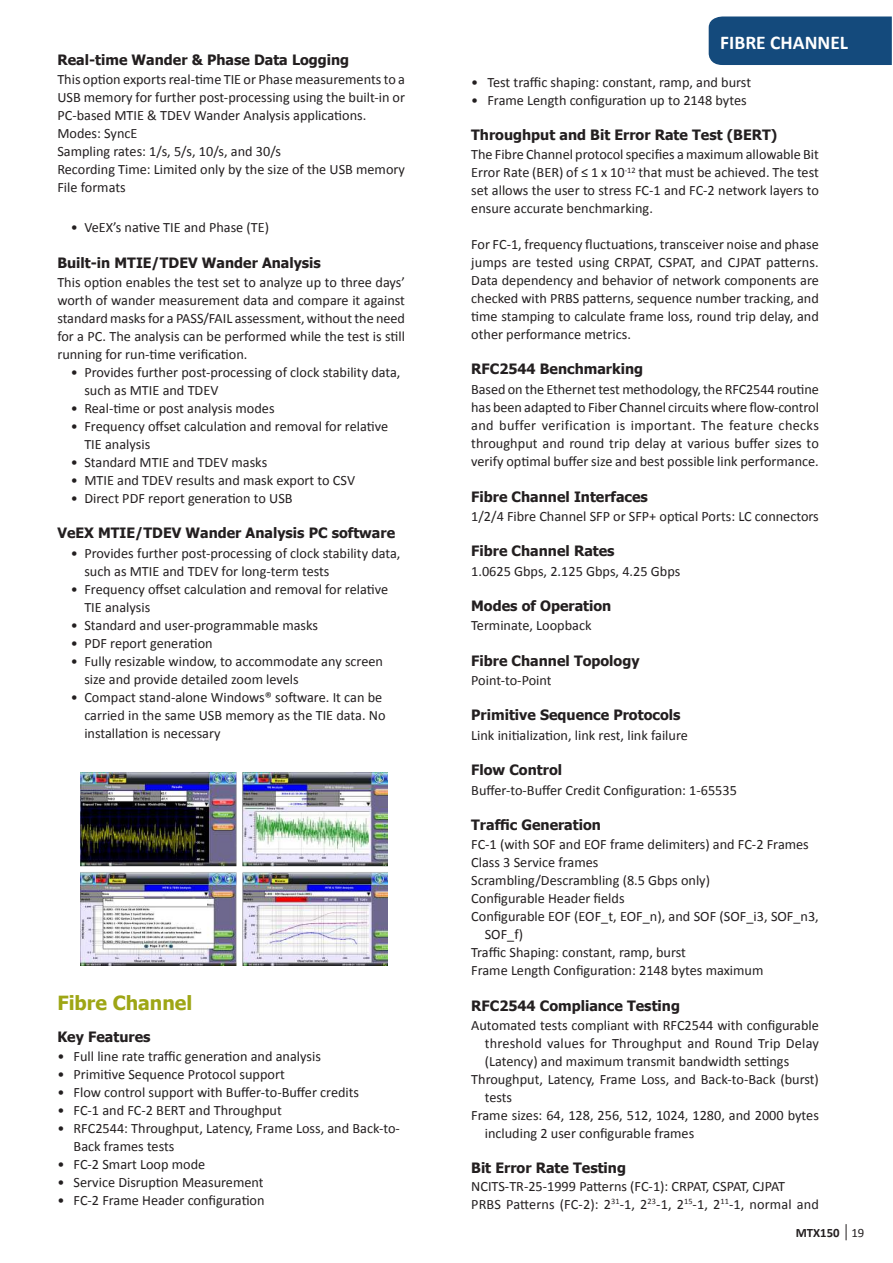
<style>
.page{position:relative;width:893px;height:1263px;background:#fff}
.page>*{position:absolute;margin:0;border:0;box-sizing:border-box;transform-origin:0 0}
.t1{font:700 19.5px "Calibri";color:#fff}
.t2{font:700 19.5px "Tahoma";color:#9ea615}
.t3{font:14.25px/18px "Calibri";color:#231f20}
.t4{font:700 14.25px "Tahoma";color:#231f20}
.t5{font:700 12.75px "Calibri";color:#231f20}
.s1{font-weight:400}
</style>
<div class="page">
<svg style="left:846px;top:1224px;width:1px;height:16px"></svg>
<div style="left:709px;top:17px;width:183px;height:48px;background:#144a7c"></div>
<img style="left:81px;top:772px;width:306px;height:194px">
<p class="t4" style="left:57px;top:50px;width:293px">Real-time Wander &amp; Phase Data Logging</p>
<p class="t3" style="left:57px;top:70px;width:349px">This option exports real-time TIE or Phase measurements to a USB memory for further post-processing using the built-in or PC-based MTIE &amp; TDEV Wander Analysis applications.<br>Modes: SyncE<br>Sampling rates: 1/s, 5/s, 10/s, and 30/s<br>Recording Time: Limited only by the size of the USB memory File formats</p>
<p class="t3" style="left:71px;top:218px;width:200px">• VeEX’s native TIE and Phase (TE)</p>
<p class="t4" style="left:57px;top:253px;width:265px">Built-in MTIE/TDEV Wander Analysis</p>
<p class="t3" style="left:57px;top:273px;width:349px;text-align:justify">This option enables the test set to analyze up to three days’ worth of wander measurement data and compare it against standard masks for a PASS/FAIL assessment, without the need for a PC. The analysis can be performed while the test is still running for run-time verification.</p>
<p class="t3" style="left:84px;top:363px;width:318px;text-indent:-14px">• Provides further post-processing of clock stability data, such as MTIE and TDEV</p>
<p class="t3" style="left:71px;top:399px;width:205px">• Real-time or post analysis modes</p>
<p class="t3" style="left:84px;top:417px;width:305px;text-indent:-14px">• Frequency offset calculation and removal for relative<br>TIE analysis</p>
<p class="t3" style="left:71px;top:453px;width:198px">• Standard MTIE and TDEV masks</p>
<p class="t3" style="left:71px;top:471px;width:286px">• MTIE and TDEV results and mask export to CSV</p>
<p class="t3" style="left:71px;top:489px;width:223px">• Direct PDF report generation to USB</p>
<p class="t4" style="left:57px;top:523px;width:339px">VeEX MTIE/TDEV Wander Analysis PC software</p>
<p class="t3" style="left:84px;top:544px;width:318px;text-indent:-14px">• Provides further post-processing of clock stability data, such as MTIE and TDEV for long-term tests</p>
<p class="t3" style="left:84px;top:580px;width:305px;text-indent:-14px">• Frequency offset calculation and removal for relative<br>TIE analysis</p>
<p class="t3" style="left:71px;top:616px;width:249px">• Standard and user-programmable masks</p>
<p class="t3" style="left:71px;top:634px;width:143px">• PDF report generation</p>
<p class="t3" style="left:84px;top:652px;width:300px;text-indent:-14px">• Fully resizable window, to accommodate any screen size and provide detailed zoom levels</p>
<p class="t3" style="left:84px;top:688px;width:303px;text-indent:-14px">• Compact stand-alone Windows® software. It can be carried in the same USB memory as the TIE data. No installation is necessary</p>
<h1 class="t2" style="left:57px;top:989px;width:136px">Fibre Channel</h1>
<p class="t4" style="left:57px;top:1026px;width:95px">Key Features</p>
<p class="t3" style="left:57px;top:1047px;width:265px">• Full line rate traffic generation and analysis</p>
<p class="t3" style="left:57px;top:1065px;width:229px">• Primitive Sequence Protocol support</p>
<p class="t3" style="left:57px;top:1083px;width:303px">• Flow control support with Buffer-to-Buffer credits</p>
<p class="t3" style="left:57px;top:1101px;width:226px">• FC-1 and FC-2 BERT and Throughput</p>
<p class="t3" style="left:74px;top:1119px;width:328px;text-indent:-16px">• RFC2544: Throughput, Latency, Frame Loss, and Back-to-<br>Back frames tests</p>
<p class="t3" style="left:57px;top:1155px;width:149px">• FC-2 Smart Loop mode</p>
<p class="t3" style="left:57px;top:1173px;width:208px">• Service Disruption Measurement</p>
<p class="t3" style="left:57px;top:1191px;width:209px">• FC-2 Frame Header configuration</p>
<h1 class="t1" style="left:720px;top:29px;width:129px">FIBRE CHANNEL</h1>
<p class="t3" style="left:471px;top:73px;width:281px">• Test traffic shaping: constant, ramp, and burst</p>
<p class="t3" style="left:471px;top:91px;width:277px">• Frame Length configuration up to 2148 bytes</p>
<p class="t4" style="left:471px;top:125px;width:308px">Throughput and Bit Error Rate Test (BERT)</p>
<p class="t3" style="left:471px;top:145px;width:349px;text-align:justify">The Fibre Channel protocol specifies a maximum allowable Bit Error Rate (BER) of ≤ 1 x 10<sup>-12</sup> that must be achieved. The test set allows the user to stress FC-1 and FC-2 network layers to ensure accurate benchmarking.</p>
<p class="t3" style="left:471px;top:235px;width:349px;text-align:justify">For FC-1, frequency fluctuations, transceiver noise and phase jumps are tested using CRPAT, CSPAT, and CJPAT patterns.<br>Data dependency and behavior of network components are checked with PRBS patterns, sequence number tracking, and time stamping to calculate frame loss, round trip delay, and other performance metrics.</p>
<p class="t4" style="left:471px;top:359px;width:173px">RFC2544 Benchmarking</p>
<p class="t3" style="left:471px;top:380px;width:349px;text-align:justify">Based on the Ethernet test methodology, the RFC2544 routine has been adapted to Fiber Channel circuits where flow-control and buffer verification is important. The feature checks throughput and round trip delay at various buffer sizes to verify optimal buffer size and best possible link performance.</p>
<p class="t4" style="left:471px;top:486px;width:178px">Fibre Channel Interfaces</p>
<p class="t3" style="left:471px;top:507px;width:349px">1/2/4 Fibre Channel SFP or SFP+ optical Ports: LC connectors</p>
<p class="t4" style="left:471px;top:541px;width:145px">Fibre Channel Rates</p>
<p class="t3" style="left:471px;top:562px;width:211px">1.0625 Gbps, 2.125 Gbps, 4.25 Gbps</p>
<p class="t4" style="left:471px;top:596px;width:142px">Modes of Operation</p>
<p class="t3" style="left:471px;top:616px;width:122px">Terminate, Loopback</p>
<p class="t4" style="left:471px;top:650px;width:170px">Fibre Channel Topology</p>
<p class="t3" style="left:471px;top:671px;width:82px">Point-to-Point</p>
<p class="t4" style="left:471px;top:705px;width:211px">Primitive Sequence Protocols</p>
<p class="t3" style="left:471px;top:725px;width:218px">Link initialization, link rest, link failure</p>
<p class="t4" style="left:471px;top:760px;width:92px">Flow Control</p>
<p class="t3" style="left:471px;top:781px;width:267px">Buffer-to-Buffer Credit Configuration: 1-65535</p>
<p class="t4" style="left:471px;top:815px;width:131px">Traffic Generation</p>
<p class="t3" style="left:471px;top:835px;width:339px">FC-1 (with SOF and EOF frame delimiters) and FC-2 Frames</p>
<p class="t3" style="left:471px;top:853px;width:129px">Class 3 Service frames</p>
<p class="t3" style="left:471px;top:871px;width:240px">Scrambling/Descrambling (8.5 Gbps only)</p>
<p class="t3" style="left:471px;top:889px;width:155px">Configurable Header fields</p>
<p class="t3" style="left:471px;top:907px;width:349px">Configurable EOF (EOF_t, EOF_n), and SOF (SOF_i3, SOF_n3,</p>
<p class="t3" style="left:485px;top:925px;width:40px">SOF_f)</p>
<p class="t3" style="left:471px;top:943px;width:216px">Traffic Shaping: constant, ramp, burst</p>
<p class="t3" style="left:471px;top:961px;width:294px">Frame Length Configuration: 2148 bytes maximum</p>
<p class="t4" style="left:471px;top:995px;width:210px">RFC2544 Compliance Testing</p>
<p class="t3" style="left:471px;top:1016px;width:349px">Automated tests compliant with RFC2544 with configurable</p>
<p class="t3" style="left:485px;top:1034px;width:336px">threshold values for Throughput and Round Trip Delay</p>
<p class="t3" style="left:485px;top:1052px;width:306px">(Latency) and maximum transmit bandwidth settings</p>
<p class="t3" style="left:471px;top:1070px;width:349px">Throughput, Latency, Frame Loss, and Back-to-Back (burst)</p>
<p class="t3" style="left:485px;top:1088px;width:29px">tests</p>
<p class="t3" style="left:471px;top:1106px;width:349px">Frame sizes: 64, 128, 256, 512, 1024, 1280, and 2000 bytes</p>
<p class="t3" style="left:485px;top:1124px;width:211px">including 2 user configurable frames</p>
<p class="t4" style="left:471px;top:1158px;width:156px">Bit Error Rate Testing</p>
<p class="t3" style="left:471px;top:1177px;width:349px">NCITS-TR-25-1999 Patterns (FC-1): CRPAT, CSPAT, CJPAT<br>PRBS Patterns (FC-2): 2<sup>31</sup>-1, 2<sup>23</sup>-1, 2<sup>15</sup>-1, 2<sup>11</sup>-1, normal and</p>
<p class="t5" style="left:796px;top:1223px;width:70px">MTX150 <span class="s1">19</span></p>
</div>
